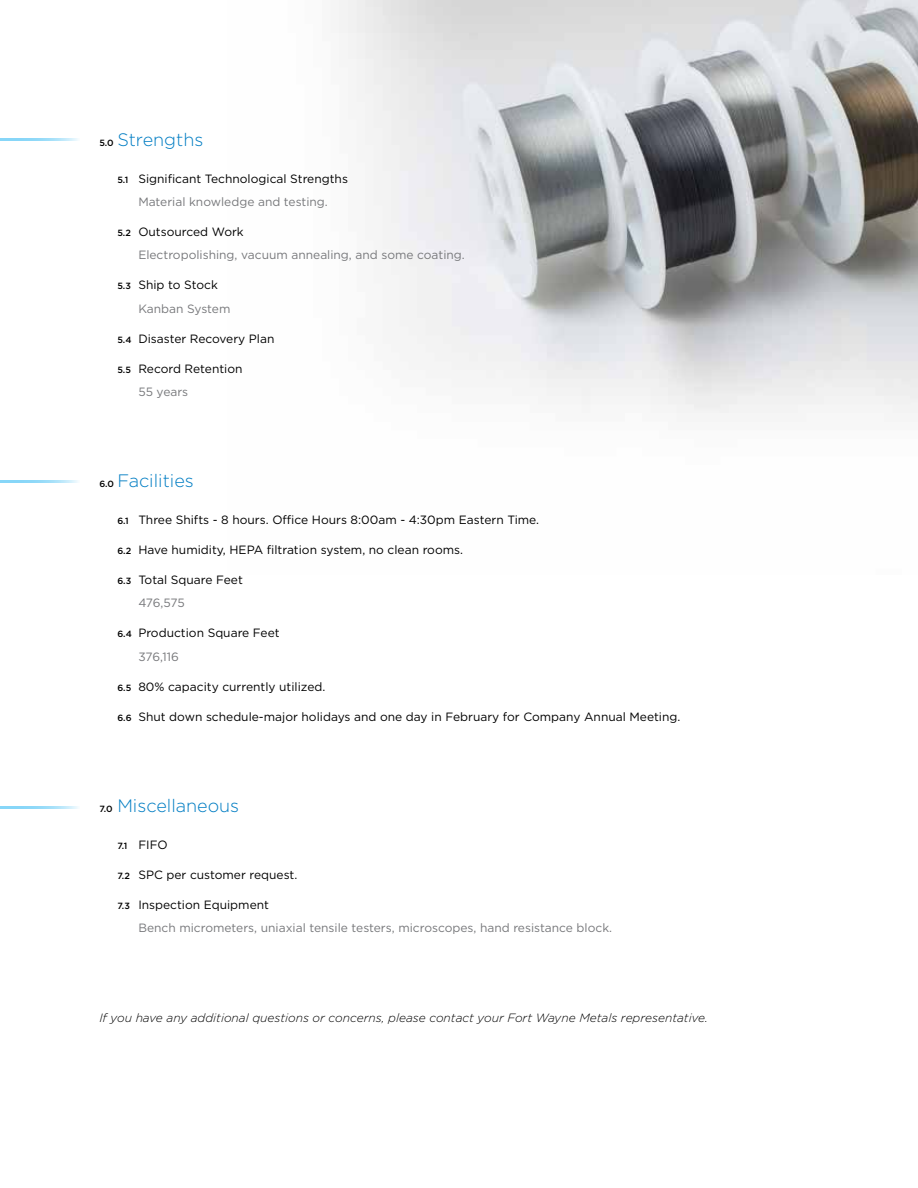
<style>
.page{position:relative;width:918px;height:1188px;background:#fff}
.page>*{position:absolute;margin:0;border:0;box-sizing:border-box;transform-origin:0 0}
.t1{font:300 18px "Gotham";color:#007dc3}
.t2{font:12px/23.2px "Gotham";color:#000}
.t3{font:12px/23.2px "Gotham";color:#77787b}
.t4{font:italic 300 12px "Gotham";color:#000}
.s1{font-weight:500;font-size:9px;color:#000}
.s2{font-weight:500;font-size:9px}
.s3{color:#77787b}
.s4{color:#000}
.s5{color:#efeff0}
</style>
<div class="page">
<img style="left:339px;top:0;width:579px;height:413px">
<hr style="left:0;top:138px;width:80px;height:3px;background:#87d6f8">
<hr style="left:0;top:480px;width:80px;height:3px;background:#87d6f8">
<hr style="left:0;top:806px;width:80px;height:2px;background:#87d6f8">
<h1 class="t1" style="left:99px;top:129px;width:105px"><span class="s1">5.0</span> Strengths</h1>
<p class="t2" style="left:117px;top:167px;width:232px;text-align:center"><span class="s2">5.1</span> Significant Technological Strengths<br><span class="s3">Material knowledge and testing.</span></p>
<p class="t3" style="left:138px;top:220px;width:331px;text-indent:-21px"><span class="s1">5.2</span> <span class="s4">Outsourced Work<br></span>Electropolishing, vacuum annealing, and some coating.<span class="s5">.</span></p>
<p class="t3" style="left:138px;top:273px;width:94px;text-indent:-21px"><span class="s1">5.3</span> <span class="s4">Ship to Stock<br></span>Kanban System</p>
<p class="t2" style="left:117px;top:327px;width:159px"><span class="s2">5.4</span> Disaster Recovery Plan</p>
<p class="t2" style="left:138px;top:357px;width:106px;text-indent:-21px"><span class="s2">5.5</span> Record Retention<br><span class="s3">55 years</span></p>
<h1 class="t1" style="left:99px;top:470px;width:96px"><span class="s1">6.0</span> Facilities</h1>
<p class="t2" style="left:117px;top:508px;width:423px"><span class="s2">6.1</span> Three Shifts - 8 hours. Office Hours 8:00am - 4:30pm Eastern Time.</p>
<p class="t2" style="left:117px;top:538px;width:347px"><span class="s2">6.2</span> Have humidity, HEPA filtration system, no clean rooms.</p>
<p class="t2" style="left:138px;top:568px;width:106px;text-indent:-21px"><span class="s2">6.3</span> Total Square Feet<br><span class="s3">476,575</span></p>
<p class="t2" style="left:138px;top:621px;width:143px;text-indent:-21px"><span class="s2">6.4</span> Production Square Feet<br><span class="s3">376,116</span></p>
<p class="t2" style="left:117px;top:675px;width:210px"><span class="s2">6.5</span> 80% capacity currently utilized.</p>
<p class="t2" style="left:117px;top:705px;width:565px"><span class="s2">6.6</span> Shut down schedule-major holidays and one day in February for Company Annual Meeting.</p>
<h1 class="t1" style="left:99px;top:795px;width:141px"><span class="s1">7.0</span> Miscellaneous</h1>
<p class="t2" style="left:117px;top:833px;width:52px"><span class="s2">7.1</span> FIFO</p>
<p class="t2" style="left:117px;top:863px;width:181px"><span class="s2">7.2</span> SPC per customer request.</p>
<p class="t3" style="left:138px;top:893px;width:475px;text-indent:-21px"><span class="s1">7.3</span> <span class="s4">Inspection Equipment<br></span>Bench micrometers, uniaxial tensile testers, microscopes, hand resistance block.</p>
<p class="t4" style="left:99px;top:1011px;width:610px">If you have any additional questions or concerns, please contact your Fort Wayne Metals representative.</p>
</div>
